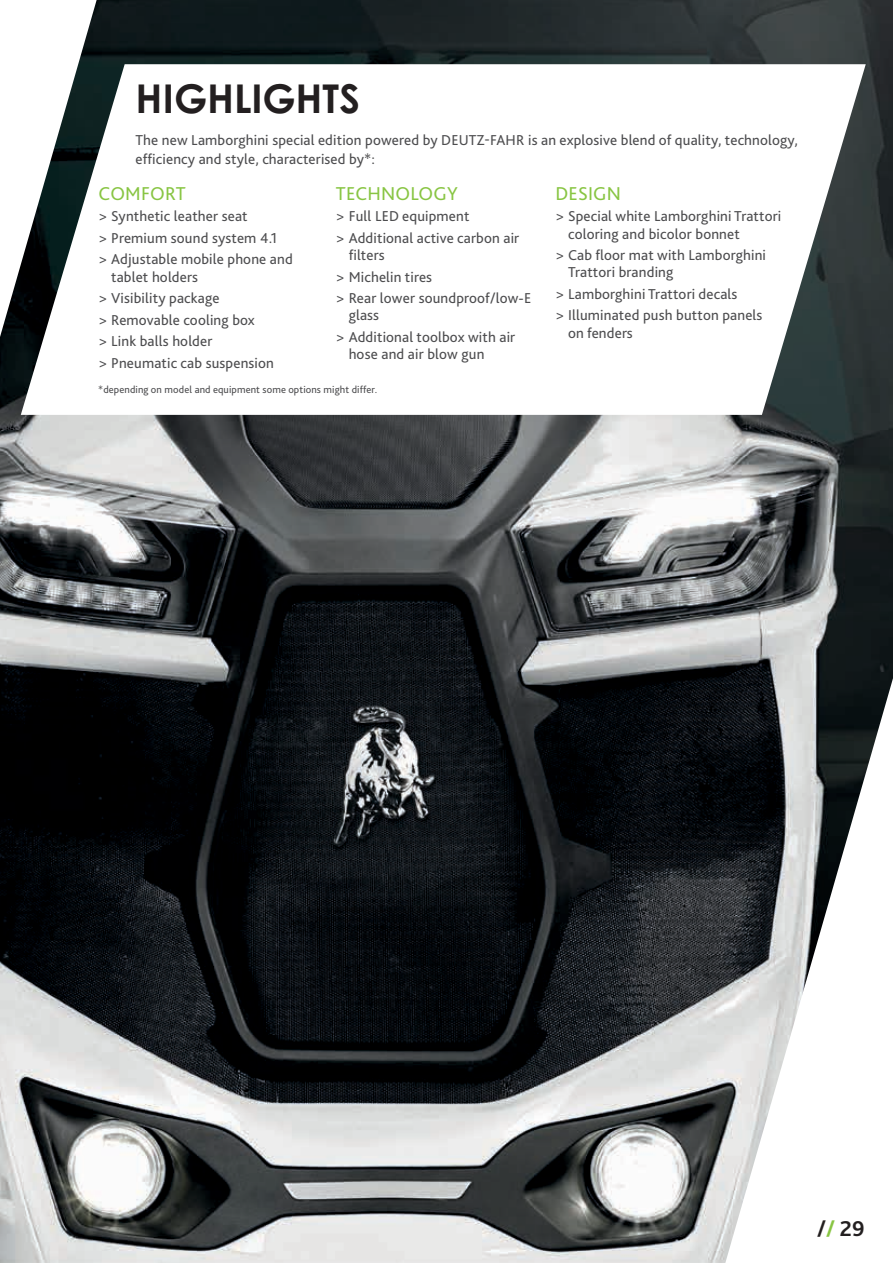
<style>
.page{position:relative;width:893px;height:1263px;background:#fff}
.page>*{position:absolute;margin:0;border:0;box-sizing:border-box;transform-origin:0 0}
.t1{font:700 39.75px "Century Gothic Pro";color:#231f20}
.t2{font:700 22.5px "Bliss Pro";color:#231f20}
.t3{font:19.5px "Bliss Pro";letter-spacing:.01em;color:#88c543}
.t4{font:15px/21.5px "Bliss Pro";letter-spacing:.01em;color:#4d4d4f}
.t5{font:10.5px "Bliss Pro";letter-spacing:.01em;color:#4d4d4f}
.s1{color:#88c543}
</style>
<div class="page">
<img style="left:0;top:0;width:893px;height:1263px">
<svg style="left:21px;top:64px;width:845px;height:351px"></svg>
<svg style="left:785px;top:1199px;width:108px;height:64px"></svg>
<h1 class="t1" style="left:136px;top:73px;width:226px">HIGHLIGHTS</h1>
<p class="t4" style="left:135px;top:130px;width:664px;line-height:19.5px">The new Lamborghini special edition powered by DEUTZ-FAHR is an explosive blend of quality, technology, efficiency and style, characterised by*:</p>
<h3 class="t3" style="left:336px;top:181px;width:123px">TECHNOLOGY</h3>
<p class="t4" style="left:336px;top:206px;width:185px">&gt; Full LED equipment<br>&gt; Additional active carbon air</p>
<p class="t4" style="left:336px;top:244px;width:197px;text-indent:13px">filters<br>&gt; Michelin tires<br>&gt; Rear lower soundproof/low-E</p>
<p class="t4" style="left:336px;top:305px;width:181px;text-indent:13px">glass<br>&gt; Additional toolbox with air</p>
<p class="t4" style="left:349px;top:343px;width:137px">hose and air blow gun</p>
<h3 class="t3" style="left:98px;top:181px;width:89px">COMFORT</h3>
<p class="t4" style="left:98px;top:206px;width:196px">&gt; Synthetic leather seat<br>&gt; Premium sound system 4.1<br>&gt; Adjustable mobile phone and</p>
<p class="t4" style="left:98px;top:266px;width:177px;text-indent:13px">tablet holders<br>&gt; Visibility package<br>&gt; Removable cooling box<br>&gt; Link balls holder<br>&gt; Pneumatic cab suspension</p>
<h3 class="t3" style="left:555px;top:181px;width:67px">DESIGN</h3>
<p class="t4" style="left:568px;top:208px;width:215px;line-height:17.2px;text-indent:-13px">&gt; Special white Lamborghini Trattori coloring and bicolor bonnet</p>
<p class="t4" style="left:568px;top:246px;width:199px;line-height:17.2px;text-indent:-13px">&gt; Cab floor mat with Lamborghini<br>Trattori branding</p>
<p class="t4" style="left:555px;top:283px;width:209px">&gt; Lamborghini Trattori decals<br>&gt; Illuminated push button panels</p>
<p class="t4" style="left:568px;top:322px;width:66px">on fenders</p>
<p class="t5" style="left:98px;top:382px;width:280px">*depending on model and equipment some options might differ.</p>
<h2 class="t2" style="left:817px;top:1215px;width:49px">/<span class="s1">/</span> 29</h2>
</div>
